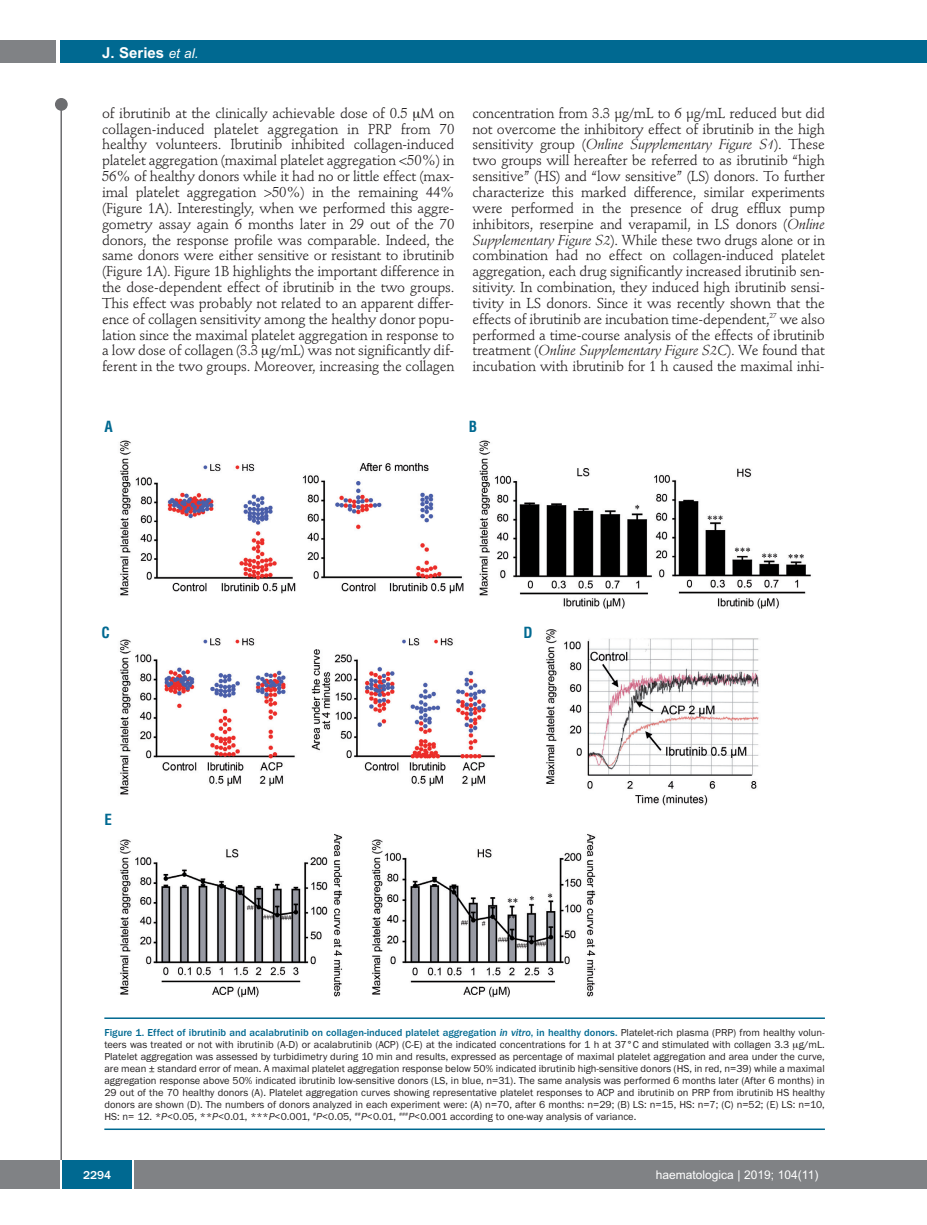
<style>
.page{position:relative;width:927px;height:1225px;background:#fff}
.page>*{position:absolute;margin:0;border:0;box-sizing:border-box;transform-origin:0 0}
.t1{font:700 15px "Arial";color:#fff}
.t2{font:700 condensed 15px "Helvetica";color:#006991}
.t3{font:14.25px/15.9px "Stempel Schneidler";letter-spacing:-.015em;color:#231f20;text-align:justify}
.t4{font:12px "Arial";color:#fff}
.t5{font:500 12px "Franklin Gothic";color:#fff}
.t6{font:10.5px/12px "Franklin Gothic";color:#231f20;text-align:justify}
.s1{font-weight:400;font-style:italic;font-size:13.5px}
.s2{font-style:italic}
.s3{font-weight:500;color:#006991}
.s4{font-weight:500;font-style:italic;color:#006991}
</style>
<div class="page">
<div style="left:911px;top:40px;width:16px;height:22px;background:#006991"></div>
<div style="left:910px;top:1160px;width:17px;height:28px;background:#808285"></div>
<div style="left:55px;top:98px;width:13px;height:13px;background:#6c6d70;border-radius:50%"></div>
<hr style="left:60px;top:101px;width:2px;height:1061px;background:#6c6d70">
<div style="left:60px;top:40px;width:852px;height:22px;background:#006991"></div>
<div style="left:0;top:40px;width:56px;height:22px;background:#808285"></div>
<div style="left:0;top:1160px;width:911px;height:28px;background:#808285"></div>
<div style="left:62px;top:1160px;width:71px;height:28px;background:#006991"></div>
<hr style="left:60px;top:1160px;width:2px;height:28px;background:#fff">
<svg style="left:133px;top:1160px;width:1px;height:28px"></svg>
<img style="left:119px;top:440px;width:692px;height:558px">
<hr style="left:104px;top:1017px;width:721px;height:2px;background:#006991">
<hr style="left:104px;top:1128px;width:721px;height:2px;background:#006991">
<p class="t1" style="left:102px;top:44px;width:98px">J. Series <span class="s1">et al.</span></p>
<p class="t3" style="left:102px;top:106px;width:354px">of ibrutinib at the clinically achievable dose of 0.5 M on collagen-induced platelet aggregation in PRP from 70 healthy volunteers. Ibrutinib inhibited collagen-induced platelet aggregation (maximal platelet aggregation &lt;50%) in 56% of healthy donors while it had no or little effect (max&shy;imal platelet aggregation &gt;50%) in the remaining 44% (Figure 1A). Interestingly, when we performed this aggre&shy;gometry assay again 6 months later in 29 out of the 70 donors, the response profile was comparable. Indeed, the same donors were either sensitive or resistant to ibrutinib (Figure 1A). Figure 1B highlights the important difference in the dose-dependent effect of ibrutinib in the two groups.<br>This effect was probably not related to an apparent differ&shy;ence of collagen sensitivity among the healthy donor popu&shy;lation since the maximal platelet aggregation in response to a low dose of collagen (3.3 g/mL) was not significantly dif&shy;ferent in the two groups. Moreover, increasing the collagen</p>
<p class="t3" style="left:472px;top:106px;width:354px">concentration from 3.3 µg/mL to 6 µg/mL reduced but did not overcome the inhibitory effect of ibrutinib in the high sensitivity group (<span class="s2">Online Supplementary Figure S1</span>). These two groups will hereafter be referred to as ibrutinib “high sensitive” (HS) and “low sensitive” (LS) donors. To further characterize this marked difference, similar experiments were performed in the presence of drug efflux pump inhibitors, reserpine and verapamil, in LS donors (<span class="s2">Online Supplementary Figure S2</span>). While these two drugs alone or in combination had no effect on collagen-induced platelet aggregation, each drug significantly increased ibrutinib sen&shy;sitivity. In combination, they induced high ibrutinib sensi&shy;tivity in LS donors. Since it was recently shown that the effects of ibrutinib are incubation time-dependent,<sup>27</sup> we also performed a time-course analysis of the effects of ibrutinib treatment (<span class="s2">Online Supplementary Figure S2C</span>). We found that incubation with ibrutinib for 1 h caused the maximal inhi-</p>
<p class="t2" style="left:104px;top:418px;width:10px">A</p>
<p class="t2" style="left:469px;top:418px;width:10px">B</p>
<p class="t2" style="left:101px;top:624px;width:10px">C</p>
<p class="t2" style="left:524px;top:624px;width:11px">D</p>
<p class="t2" style="left:104px;top:810px;width:9px">E</p>
<p class="t6" style="left:104px;top:1026px;width:722px"><span class="s3">Figure 1. Effect of ibrutinib and acalabrutinib on collagen-induced platelet aggregation</span> <span class="s4">in vitro</span><span class="s3">, in healthy donors.</span> Platelet-rich plasma (PRP) from healthy volun&shy;teers was treated or not with ibrutinib (A-D) or acalabrutinib (ACP) (C-E) at the indicated concentrations for 1 h at 37°C and stimulated with collagen 3.3 g/mL.<br>Platelet aggregation was assessed by turbidimetry during 10 min and results, expressed as percentage of maximal platelet aggregation and area under the curve, are mean ± standard error of mean. A maximal platelet aggregation response below 50% indicated ibrutinib high-sensitive donors (HS, in red, n=39) while a maximal aggregation response above 50% indicated ibrutinib low-sensitive donors (LS, in blue, n=31). The same analysis was performed 6 months later (After 6 months) in 29 out of the 70 healthy donors (A). Platelet aggregation curves showing representative platelet responses to ACP and ibrutinib on PRP from ibrutinib HS healthy donors are shown (D). The numbers of donors analyzed in each experiment were: (A) n=70, after 6 months: n=29; (B) LS: n=15, HS: n=7; (C) n=52; (E) LS: n=10, HS: n= 12. *<span class="s2">P</span>&lt;0.05, **<span class="s2">P</span>&lt;0.01, ***<span class="s2">P</span>&lt;0.001, <sup>#</sup><span class="s2">P</span>&lt;0.05, <sup>##</sup><span class="s2">P</span>&lt;0.01, <sup>###</sup><span class="s2">P</span>&lt;0.001 according to one-way analysis of variance.</p>
<p class="t5" style="left:83px;top:1167px;width:30px">2294</p>
<p class="t4" style="left:656px;top:1167px;width:164px">haematologica | 2019; 104(11)</p>
</div>
